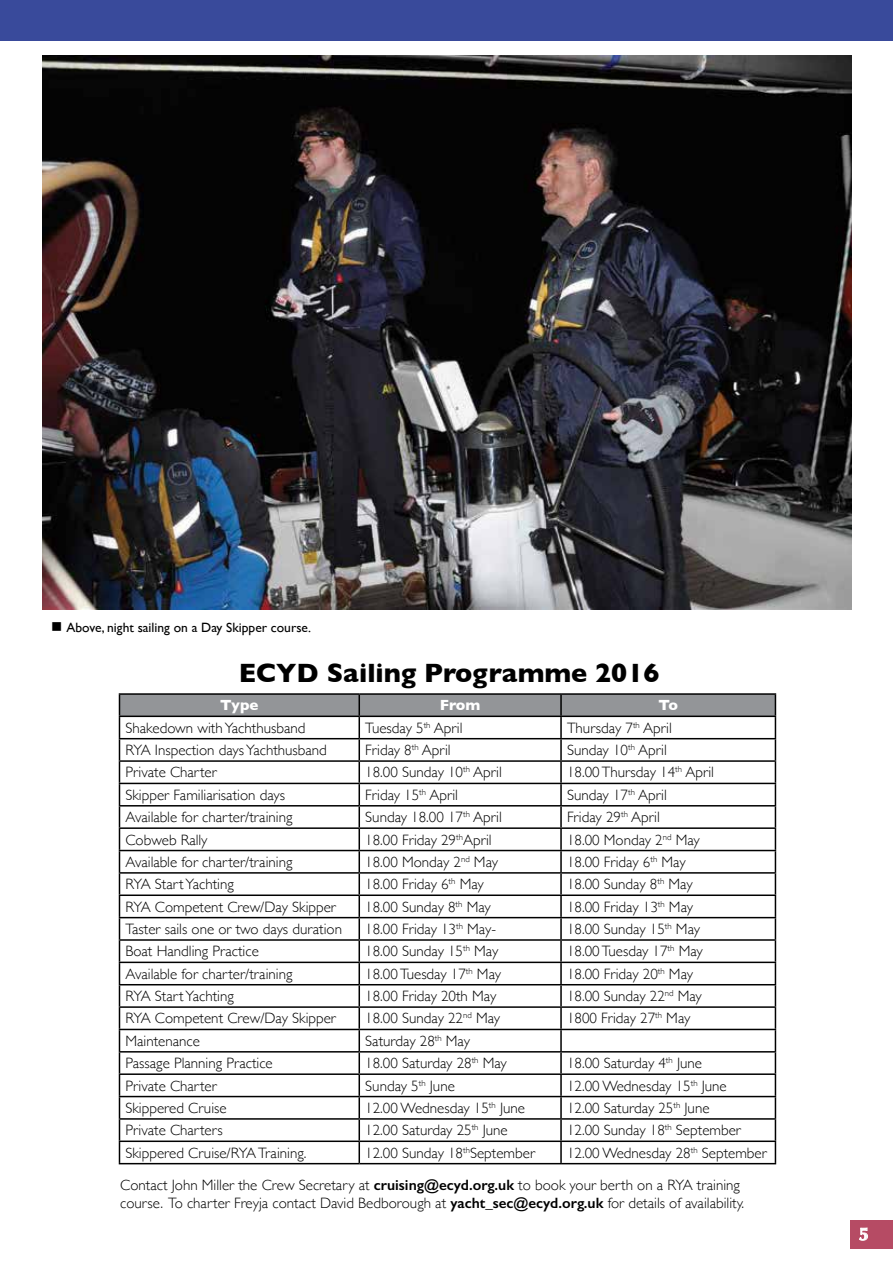
<style>
.page{position:relative;width:893px;height:1263px;background:#fff}
.page>*{position:absolute;margin:0;border:0;box-sizing:border-box;transform-origin:0 0}
.t1{font:700 27px "Gill Sans";color:#000}
.t2{font:700 18px "Optima";color:#fff}
.t3{font:300 15px/32.7px "Gill Sans";color:#000}
.t4{font:700 15px "Gill Sans";color:#fff}
.t5{font:13.5px "Gill Sans";color:#000}
.s1{font-weight:600}
</style>
<div class="page">
<img style="left:43px;top:56px;width:808px;height:554px">
<div style="left:850px;top:1220px;width:43px;height:28px;background:#b64b64"></div>
<svg style="left:859px;top:1227px;width:9px;height:14px"></svg>
<div style="left:0;top:0;width:893px;height:40px;background:#394a9b"></div>
<hr style="left:119px;top:693px;width:240px;height:2px;background:#000">
<hr style="left:359px;top:693px;width:202px;height:2px;background:#000">
<hr style="left:561px;top:693px;width:215px;height:2px;background:#000">
<svg style="left:119px;top:694px;width:657px;height:469px"></svg>
<hr style="left:119px;top:1163px;width:240px;height:1px;background:#000">
<hr style="left:359px;top:1163px;width:202px;height:1px;background:#000">
<hr style="left:561px;top:1163px;width:215px;height:1px;background:#000">
<p class="t5" style="left:51px;top:619px;width:262px">■ Above, night sailing on a Day Skipper course.</p>
<h1 class="t1" style="left:239px;top:651px;width:422px">ECYD Sailing Programme 2016</h1>
<p class="t4" style="left:220px;top:693px;width:40px">Type</p>
<p class="t4" style="left:440px;top:693px;width:42px">From</p>
<p class="t4" style="left:658px;top:693px;width:21px">To</p>
<p class="t3" style="left:125px;top:711px;width:182px">Shakedown with Yachthusband</p>
<p class="t3" style="left:365px;top:711px;width:99px">Tuesday 5<sup>th</sup> April</p>
<p class="t3" style="left:567px;top:711px;width:106px">Thursday 7<sup>th</sup> April</p>
<p class="t3" style="left:125px;top:733px;width:203px">RYA Inspection days Yachthusband</p>
<p class="t3" style="left:365px;top:733px;width:87px">Friday 8<sup>th</sup> April</p>
<p class="t3" style="left:567px;top:733px;width:101px">Sunday 10<sup>th</sup> April</p>
<p class="t3" style="left:125px;top:755px;width:93px">Private Charter</p>
<p class="t3" style="left:365px;top:755px;width:138px">18.00 Sunday 10<sup>th</sup> April</p>
<p class="t3" style="left:567px;top:755px;width:149px">18.00 Thursday 14<sup>th</sup> April</p>
<p class="t3" style="left:125px;top:778px;width:161px">Skipper Familiarisation days</p>
<p class="t3" style="left:365px;top:778px;width:94px">Friday 15<sup>th</sup> April</p>
<p class="t3" style="left:567px;top:778px;width:101px">Sunday 17<sup>th</sup> April</p>
<p class="t3" style="left:125px;top:800px;width:168px">Available for charter/training</p>
<p class="t3" style="left:365px;top:800px;width:138px">Sunday 18.00 17<sup>th</sup> April</p>
<p class="t3" style="left:567px;top:800px;width:94px">Friday 29<sup>th</sup> April</p>
<p class="t3" style="left:125px;top:822px;width:84px">Cobweb Rally</p>
<p class="t3" style="left:365px;top:822px;width:128px">18.00 Friday 29<sup>th</sup>April</p>
<p class="t3" style="left:567px;top:822px;width:134px">18.00 Monday 2<sup>nd</sup> May</p>
<p class="t3" style="left:125px;top:845px;width:168px">Available for charter/training</p>
<p class="t3" style="left:365px;top:845px;width:134px">18.00 Monday 2<sup>nd</sup> May</p>
<p class="t3" style="left:567px;top:845px;width:120px">18.00 Friday 6<sup>th</sup> May</p>
<p class="t3" style="left:125px;top:867px;width:110px">RYA Start Yachting</p>
<p class="t3" style="left:365px;top:867px;width:120px">18.00 Friday 6<sup>th</sup> May</p>
<p class="t3" style="left:567px;top:867px;width:127px">18.00 Sunday 8<sup>th</sup> May</p>
<p class="t3" style="left:125px;top:890px;width:212px">RYA Competent Crew/Day Skipper</p>
<p class="t3" style="left:365px;top:890px;width:127px">18.00 Sunday 8<sup>th</sup> May</p>
<p class="t3" style="left:567px;top:890px;width:128px">18.00 Friday 13<sup>th</sup> May</p>
<p class="t3" style="left:125px;top:912px;width:218px">Taster sails one or two days duration</p>
<p class="t3" style="left:365px;top:912px;width:132px">18.00 Friday 13<sup>th</sup> May-</p>
<p class="t3" style="left:567px;top:912px;width:135px">18.00 Sunday 15<sup>th</sup> May</p>
<p class="t3" style="left:125px;top:934px;width:135px">Boat Handling Practice</p>
<p class="t3" style="left:365px;top:934px;width:135px">18.00 Sunday 15<sup>th</sup> May</p>
<p class="t3" style="left:567px;top:934px;width:137px">18.00 Tuesday 17<sup>th</sup> May</p>
<p class="t3" style="left:125px;top:957px;width:168px">Available for charter/training</p>
<p class="t3" style="left:365px;top:957px;width:137px">18.00 Tuesday 17<sup>th</sup> May</p>
<p class="t3" style="left:567px;top:957px;width:128px">18.00 Friday 20<sup>th</sup> May</p>
<p class="t3" style="left:125px;top:979px;width:110px">RYA Start Yachting</p>
<p class="t3" style="left:365px;top:979px;width:133px">18.00 Friday 20th May</p>
<p class="t3" style="left:567px;top:979px;width:136px">18.00 Sunday 22<sup>nd</sup> May</p>
<p class="t3" style="left:125px;top:1001px;width:212px">RYA Competent Crew/Day Skipper</p>
<p class="t3" style="left:365px;top:1001px;width:136px">18.00 Sunday 22<sup>nd</sup> May</p>
<p class="t3" style="left:567px;top:1001px;width:125px">1800 Friday 27<sup>th</sup> May</p>
<p class="t3" style="left:125px;top:1024px;width:76px">Maintenance</p>
<p class="t3" style="left:365px;top:1024px;width:106px">Saturday 28<sup>th</sup> May</p>
<p class="t3" style="left:125px;top:1046px;width:149px">Passage Planning Practice</p>
<p class="t3" style="left:365px;top:1046px;width:143px">18.00 Saturday 28<sup>th</sup> May</p>
<p class="t3" style="left:567px;top:1046px;width:136px">18.00 Saturday 4<sup>th</sup> June</p>
<p class="t3" style="left:125px;top:1068px;width:93px">Private Charter</p>
<p class="t3" style="left:365px;top:1068px;width:91px">Sunday 5<sup>th</sup> June</p>
<p class="t3" style="left:567px;top:1068px;width:161px">12.00 Wednesday 15<sup>th</sup> June</p>
<p class="t3" style="left:125px;top:1091px;width:103px">Skippered Cruise</p>
<p class="t3" style="left:365px;top:1091px;width:161px">12.00 Wednesday 15<sup>th</sup> June</p>
<p class="t3" style="left:567px;top:1091px;width:144px">12.00 Saturday 25<sup>th</sup> June</p>
<p class="t3" style="left:125px;top:1113px;width:99px">Private Charters</p>
<p class="t3" style="left:365px;top:1113px;width:144px">12.00 Saturday 25<sup>th</sup> June</p>
<p class="t3" style="left:567px;top:1113px;width:175px">12.00 Sunday 18<sup>th</sup> September</p>
<p class="t3" style="left:125px;top:1136px;width:182px">Skippered Cruise/RYA Training.</p>
<p class="t3" style="left:365px;top:1136px;width:171px">12.00 Sunday 18<sup>th</sup>September</p>
<p class="t3" style="left:120px;top:1136px;width:648px;text-indent:447px">12.00 Wednesday 28<sup>th</sup> September<br>Contact John Miller the Crew Secretary at <span class="s1">cruising@ecyd.org.uk</span> to book your berth on a RYA training</p>
<p class="t3" style="left:120px;top:1186px;width:625px">course. To charter Freyja contact David Bedborough at <span class="s1">yacht_sec@ecyd.org.uk</span> for details of availability.</p>
<p class="t2" style="left:859px;top:1223px;width:12px">5</p>
</div>
